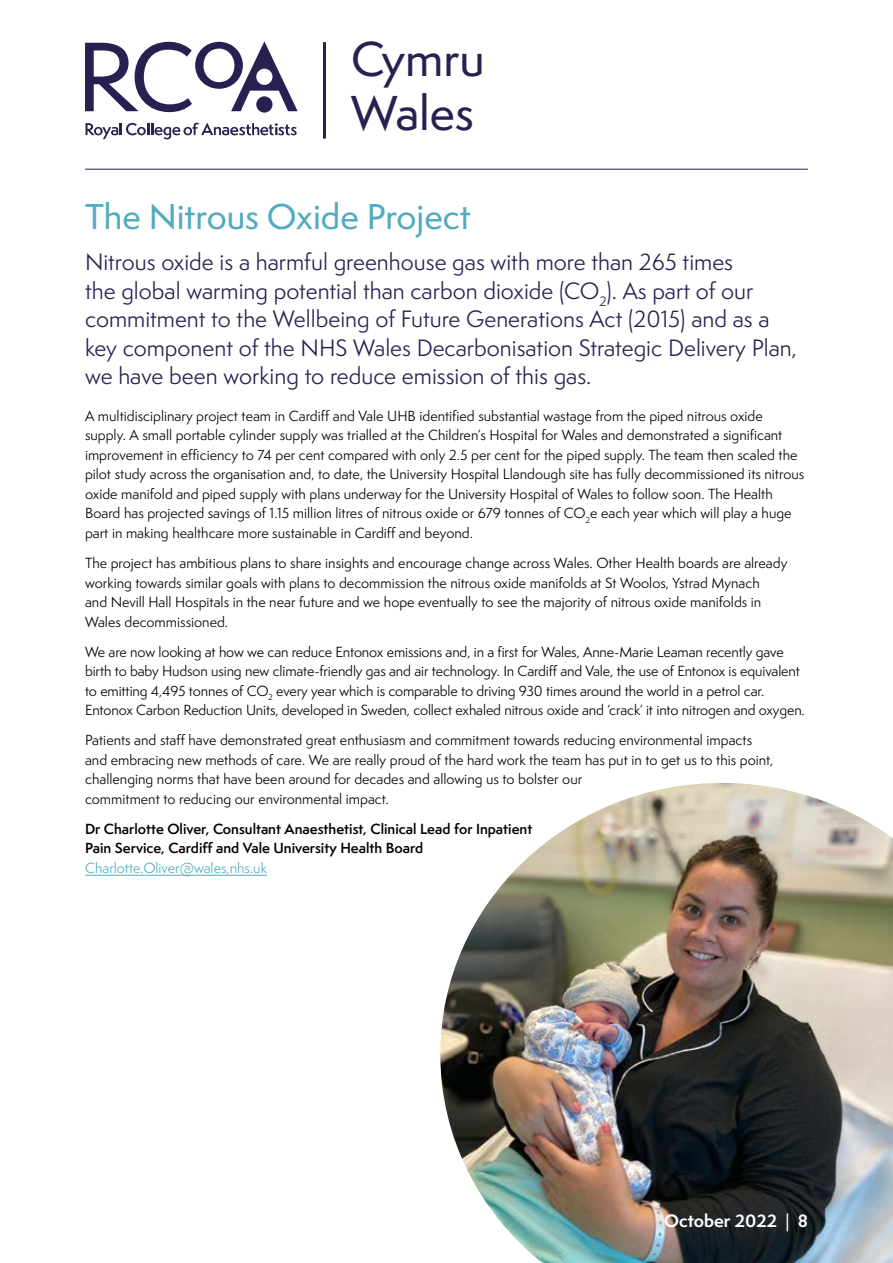
<style>
.page{position:relative;width:893px;height:1263px;background:#fff}
.page>*{position:absolute;margin:0;border:0;box-sizing:border-box;transform-origin:0 0}
.t1{font:500 45px/54px "Semplicita Pro";color:#291f51}
.t2{font:500 33px "Semplicita Pro";color:#50abbf}
.t3{font:21.75px/28.5px "Semplicita Pro";color:#291f51}
.t4{font:700 16.5px "Semplicita Pro";color:#fff}
.t5{font:13.5px/19.5px "Semplicita Pro";color:#000}
.t6{font:600 13.5px/19.5px "Semplicita Pro";color:#000}
.t7{font:13.5px "Semplicita Pro";color:#50abbf}
.s1{font-weight:500}
</style>
<div class="page">
<hr style="left:85px;top:169px;width:723px;height:1px;background:#291f51">
<hr style="left:85px;top:875px;width:182px;height:1px;background:#50abbf">
<img style="left:440px;top:783px;width:453px;height:480px">
<hr style="left:323px;top:42px;width:3px;height:97px;background:#291f51">
<svg style="left:85px;top:41px;width:213px;height:71px"></svg>
<svg style="left:86px;top:123px;width:211px;height:16px"></svg>
<h1 class="t1" style="left:351px;top:32px;width:135px">Cymru<br>Wales</h1>
<h2 class="t2" style="left:85px;top:193px;width:387px">The Nitrous Oxide Project</h2>
<p class="t3" style="left:85px;top:248px;width:713px">Nitrous oxide is a harmful greenhouse gas with more than 265 times<br>the global warming potential than carbon dioxide (CO<sub>2</sub>). As part of our commitment to the Wellbeing of Future Generations Act (2015) and as a key component of the NHS Wales Decarbonisation Strategic Delivery Plan, we have been working to reduce emission of this gas.</p>
<p class="t5" style="left:85px;top:406px;width:721px">A multidisciplinary project team in Cardiff and Vale UHB identified substantial wastage from the piped nitrous oxide supply. A small portable cylinder supply was trialled at the Children’s Hospital for Wales and demonstrated a significant improvement in efficiency to 74 per cent compared with only 2.5 per cent for the piped supply. The team then scaled the pilot study across the organisation and, to date, the University Hospital Llandough site has fully decommissioned its nitrous oxide manifold and piped supply with plans underway for the University Hospital of Wales to follow soon. The Health Board has projected savings of 1.15 million litres of nitrous oxide or 679 tonnes of CO<sub>2</sub>e each year which will play a huge part in making healthcare more sustainable in Cardiff and beyond.</p>
<p class="t5" style="left:85px;top:553px;width:704px">The project has ambitious plans to share insights and encourage change across Wales. Other Health boards are already working towards similar goals with plans to decommission the nitrous oxide manifolds at St Woolos, Ystrad Mynach<br>and Nevill Hall Hospitals in the near future and we hope eventually to see the majority of nitrous oxide manifolds in Wales decommissioned.</p>
<p class="t5" style="left:85px;top:642px;width:721px">We are now looking at how we can reduce Entonox emissions and, in a first for Wales, Anne-Marie Leaman recently gave birth to baby Hudson using new climate-friendly gas and air technology. In Cardiff and Vale, the use of Entonox is equivalent to emitting 4,495 tonnes of CO<sub>2</sub> every year which is comparable to driving 930 times around the world in a petrol car.<br>Entonox Carbon Reduction Units, developed in Sweden, collect exhaled nitrous oxide and ‘crack’ it into nitrogen and oxygen.</p>
<p class="t5" style="left:85px;top:730px;width:690px">Patients and staff have demonstrated great enthusiasm and commitment towards reducing environmental impacts and embracing new methods of care. We are really proud of the hard work the team has put in to get us to this point, challenging norms that have been around for decades and allowing us to bolster our<br>commitment to reducing our environmental impact.</p>
<p class="t6" style="left:85px;top:819px;width:449px">Dr Charlotte Oliver, Consultant Anaesthetist, Clinical Lead for Inpatient<br>Pain Service, Cardiff and Vale University Health Board</p>
<p class="t7" style="left:85px;top:858px;width:183px">Charlotte.Oliver@wales,nhs.uk</p>
<p class="t4" style="left:664px;top:1208px;width:145px">October 2022 <span class="s1">|</span> 8</p>
</div>
